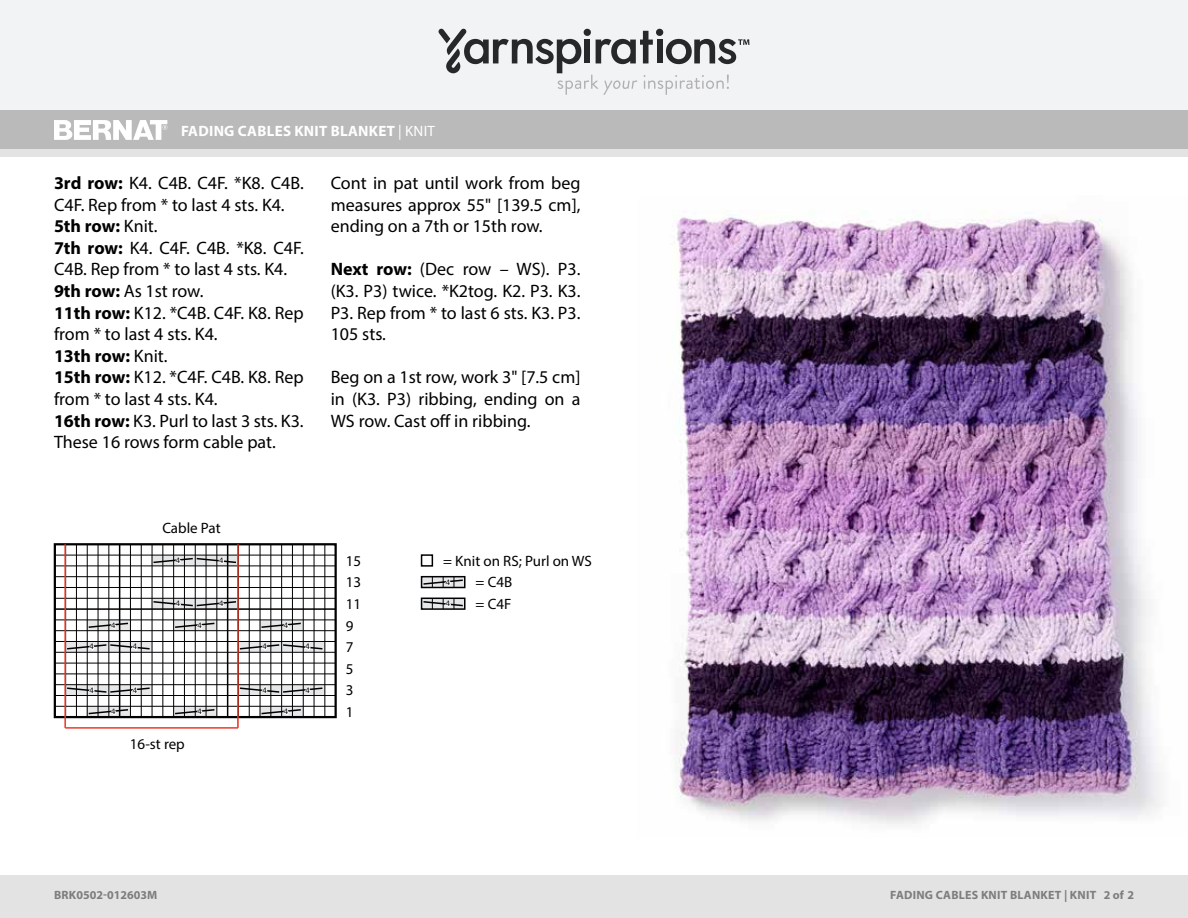
<style>
.page{position:relative;width:1188px;height:918px;background:#fff}
.page>*{position:absolute;margin:0;border:0;box-sizing:border-box;transform-origin:0 0}
.t1{font:18px/21.6px "Myriad Pro";color:#000;text-align:justify}
.t2{font:15px/21.6px "Myriad Pro";color:#000}
.t3{font:700 15px "Myriad Pro";letter-spacing:.02em;color:#fff}
.t4{font:700 12px "Myriad Pro";letter-spacing:.02em;color:#7d7d7d}
.t5{font:700 12px "Myriad Pro";color:#7d7d7d}
.t6{font:8.4px "Myriad Pro";color:#000}
.s1{font-weight:400}
.s2{font-weight:700}
</style>
<div class="page">
<div style="left:0;top:875px;width:1188px;height:43px;background:#e4e3e3"></div>
<div style="left:0;top:149px;width:1188px;height:9px;background:#e4e3e3"></div>
<div style="left:0;top:0;width:1188px;height:111px;background:#f2f3f4"></div>
<div style="left:0;top:111px;width:1188px;height:38px;background:#bbbaba"></div>
<svg style="left:54px;top:120px;width:113px;height:20px"></svg>
<svg style="left:438px;top:29px;width:311px;height:66px"></svg>
<img style="left:671px;top:210px;width:490px;height:614px">
<div style="left:260px;top:706px;width:43px;height:11px;background:#abacac"></div>
<svg style="left:261px;top:703px;width:41px;height:12px"></svg>
<svg style="left:174px;top:703px;width:42px;height:12px"></svg>
<svg style="left:88px;top:703px;width:42px;height:12px"></svg>
<div style="left:281px;top:685px;width:43px;height:10px;background:#e6e7e8"></div>
<svg style="left:109px;top:685px;width:43px;height:10px"></svg>
<div style="left:238px;top:685px;width:43px;height:10px;background:#e6e7e8"></div>
<svg style="left:239px;top:682px;width:85px;height:12px"></svg>
<div style="left:65px;top:685px;width:43px;height:10px;background:#e6e7e8"></div>
<svg style="left:66px;top:682px;width:85px;height:12px"></svg>
<svg style="left:282px;top:651px;width:42px;height:1px"></svg>
<svg style="left:109px;top:642px;width:43px;height:10px"></svg>
<svg style="left:66px;top:651px;width:42px;height:1px"></svg>
<svg style="left:66px;top:639px;width:85px;height:12px"></svg>
<svg style="left:239px;top:651px;width:42px;height:1px"></svg>
<svg style="left:239px;top:639px;width:85px;height:12px"></svg>
<div style="left:260px;top:620px;width:43px;height:11px;background:#e6e7e8"></div>
<svg style="left:261px;top:617px;width:41px;height:12px"></svg>
<div style="left:173px;top:620px;width:43px;height:11px;background:#e6e7e8"></div>
<svg style="left:174px;top:617px;width:42px;height:12px"></svg>
<div style="left:87px;top:620px;width:43px;height:11px;background:#e6e7e8"></div>
<svg style="left:88px;top:617px;width:42px;height:12px"></svg>
<svg style="left:153px;top:595px;width:84px;height:13px"></svg>
<svg style="left:196px;top:565px;width:41px;height:1px"></svg>
<svg style="left:153px;top:565px;width:42px;height:1px"></svg>
<svg style="left:153px;top:552px;width:84px;height:13px"></svg>
<div style="left:54px;top:543px;width:283px;height:175px;border:2px solid #000"></div>
<hr style="left:55px;top:706px;width:281px;height:1px;background:#000">
<hr style="left:55px;top:695px;width:281px;height:1px;background:#000">
<hr style="left:55px;top:684px;width:281px;height:1px;background:#000">
<hr style="left:55px;top:674px;width:281px;height:1px;background:#000">
<hr style="left:55px;top:663px;width:281px;height:1px;background:#000">
<hr style="left:55px;top:652px;width:281px;height:1px;background:#000">
<hr style="left:55px;top:641px;width:281px;height:1px;background:#000">
<hr style="left:55px;top:630px;width:281px;height:1px;background:#000">
<hr style="left:55px;top:620px;width:281px;height:1px;background:#000">
<hr style="left:55px;top:608px;width:281px;height:2px;background:#000">
<hr style="left:55px;top:598px;width:281px;height:1px;background:#000">
<hr style="left:55px;top:587px;width:281px;height:1px;background:#000">
<hr style="left:55px;top:576px;width:281px;height:1px;background:#000">
<hr style="left:55px;top:566px;width:281px;height:1px;background:#000">
<hr style="left:55px;top:555px;width:281px;height:1px;background:#000">
<hr style="left:324px;top:544px;width:1px;height:173px;background:#000">
<hr style="left:314px;top:544px;width:1px;height:173px;background:#000">
<hr style="left:303px;top:544px;width:1px;height:173px;background:#000">
<hr style="left:292px;top:544px;width:1px;height:173px;background:#000">
<hr style="left:281px;top:544px;width:1px;height:173px;background:#000">
<hr style="left:270px;top:544px;width:1px;height:173px;background:#000">
<hr style="left:260px;top:544px;width:1px;height:173px;background:#000">
<hr style="left:249px;top:544px;width:1px;height:173px;background:#000">
<hr style="left:227px;top:544px;width:1px;height:173px;background:#000">
<hr style="left:216px;top:544px;width:1px;height:173px;background:#000">
<hr style="left:206px;top:544px;width:1px;height:173px;background:#000">
<hr style="left:195px;top:544px;width:1px;height:173px;background:#000">
<hr style="left:184px;top:544px;width:1px;height:173px;background:#000">
<hr style="left:173px;top:544px;width:1px;height:173px;background:#000">
<hr style="left:162px;top:544px;width:1px;height:173px;background:#000">
<hr style="left:152px;top:544px;width:1px;height:173px;background:#000">
<hr style="left:141px;top:544px;width:1px;height:173px;background:#000">
<hr style="left:130px;top:544px;width:1px;height:173px;background:#000">
<hr style="left:119px;top:544px;width:1px;height:173px;background:#000">
<hr style="left:108px;top:544px;width:1px;height:173px;background:#000">
<hr style="left:98px;top:544px;width:1px;height:173px;background:#000">
<hr style="left:87px;top:544px;width:1px;height:173px;background:#000">
<hr style="left:76px;top:544px;width:1px;height:173px;background:#000">
<hr style="left:237px;top:544px;width:2px;height:184px;background:#ee3824">
<hr style="left:64px;top:544px;width:2px;height:184px;background:#ee3824">
<hr style="left:65px;top:727px;width:173px;height:2px;background:#ee3824">
<div style="left:421px;top:554px;width:12px;height:13px;border:2px solid #000"></div>
<div style="left:421px;top:576px;width:45px;height:12px;border:2px solid #000"></div>
<svg style="left:422px;top:575px;width:42px;height:12px"></svg>
<div style="left:421px;top:598px;width:45px;height:12px;border:2px solid #000"></div>
<svg style="left:422px;top:597px;width:42px;height:12px"></svg>
<p class="t3" style="left:181px;top:121px;width:256px">FADING CABLES KNIT BLANKET <span class="s1">| KNIT</span></p>
<p class="t1" style="left:54px;top:172px;width:251px;text-align:left"><span class="s2">3rd row:</span> K4. C4B. C4F. *K8. C4B.<br>C4F. Rep from * to last 4 sts. K4.<br><span class="s2">5th row:</span> Knit.<br><span class="s2">7th row:</span> K4. C4F. C4B. *K8. C4F.<br>C4B. Rep from * to last 4 sts. K4.<br><span class="s2">9th row:</span> As 1st row.<br><span class="s2">11th row:</span> K12. *C4B. C4F. K8. Rep from * to last 4 sts. K4.<br><span class="s2">13th row:</span> Knit.<br><span class="s2">15th row:</span> K12. *C4F. C4B. K8. Rep from * to last 4 sts. K4.<br><span class="s2">16th row:</span> K3. Purl to last 3 sts. K3.<br>These 16 rows form cable pat.</p>
<p class="t1" style="left:331px;top:172px;width:251px">Cont in pat until work from beg measures approx 55" [139.5 cm], ending on a 7th or 15th row.</p>
<p class="t1" style="left:331px;top:258px;width:251px"><span class="s2">Next row:</span> (Dec row – WS). P3. (K3. P3) twice. *K2tog. K2. P3. K3.<br>P3. Rep from * to last 6 sts. K3. P3.<br>105 sts.</p>
<p class="t1" style="left:331px;top:366px;width:251px">Beg on a 1st row, work 3" [7.5 cm] in (K3. P3) ribbing, ending on a WS row. Cast off in ribbing.</p>
<p class="t2" style="left:162px;top:517px;width:60px">Cable Pat</p>
<p class="t6" style="left:176px;top:555px;width:6px">4</p>
<p class="t6" style="left:219px;top:555px;width:6px">4</p>
<p class="t6" style="left:176px;top:598px;width:6px">4</p>
<p class="t6" style="left:219px;top:598px;width:6px">4</p>
<p class="t2" style="left:346px;top:550px;width:17px">15</p>
<p class="t2" style="left:346px;top:571px;width:17px">13</p>
<p class="t2" style="left:346px;top:593px;width:17px">11</p>
<p class="t2" style="left:476px;top:550px;width:118px;text-indent:-32px">= Knit on RS; Purl on WS = C4B<br>= C4F</p>
<p class="t6" style="left:446px;top:577px;width:6px">4</p>
<p class="t6" style="left:446px;top:598px;width:6px">4</p>
<p class="t6" style="left:111px;top:620px;width:6px">4</p>
<p class="t6" style="left:198px;top:620px;width:6px">4</p>
<p class="t6" style="left:284px;top:620px;width:6px">4</p>
<p class="t2" style="left:346px;top:615px;width:9px">9</p>
<p class="t6" style="left:90px;top:641px;width:6px">4</p>
<p class="t6" style="left:133px;top:641px;width:6px">4</p>
<p class="t6" style="left:262px;top:641px;width:6px">4</p>
<p class="t6" style="left:306px;top:641px;width:6px">4</p>
<p class="t2" style="left:346px;top:636px;width:9px">7</p>
<p class="t2" style="left:346px;top:658px;width:9px">5</p>
<p class="t6" style="left:90px;top:685px;width:6px">4</p>
<p class="t6" style="left:133px;top:685px;width:6px">4</p>
<p class="t6" style="left:262px;top:685px;width:6px">4</p>
<p class="t6" style="left:306px;top:685px;width:6px">4</p>
<p class="t2" style="left:346px;top:679px;width:9px">3</p>
<p class="t6" style="left:111px;top:706px;width:6px">4</p>
<p class="t6" style="left:198px;top:706px;width:6px">4</p>
<p class="t6" style="left:284px;top:706px;width:6px">4</p>
<p class="t2" style="left:346px;top:701px;width:9px">1</p>
<p class="t2" style="left:130px;top:733px;width:56px">16-st rep</p>
<p class="t5" style="left:54px;top:887px;width:105px">BRK0502-012603M</p>
<p class="t4" style="left:890px;top:887px;width:245px">FADING CABLES KNIT BLANKET | KNIT 2 of 2</p>
</div>
